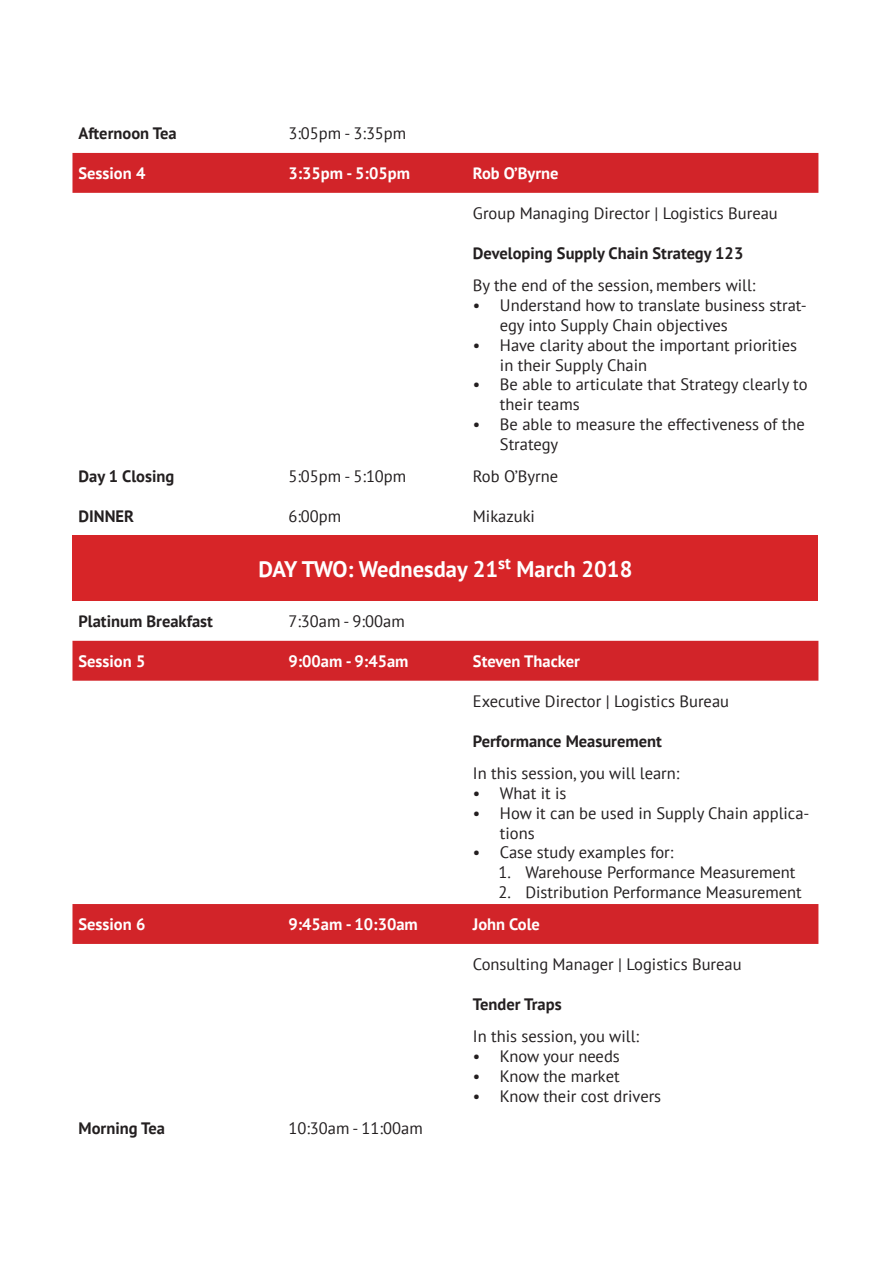
<style>
.page{position:relative;width:893px;height:1263px;background:#fff}
.page>*{position:absolute;margin:0;border:0;box-sizing:border-box;transform-origin:0 0}
.t1{font:700 22.5px "PT Sans";color:#fff}
.t2{font:16.5px/19.8px "PT Sans";color:#231f20}
.t3{font:700 16.5px "PT Sans";color:#231f20}
.t4{font:700 16.5px "PT Sans";color:#fff}
</style>
<div class="page">
<div style="left:72px;top:153px;width:746px;height:40px;background:#d22429"></div>
<div style="left:72px;top:536px;width:746px;height:65px;background:#d72528"></div>
<div style="left:72px;top:641px;width:746px;height:40px;background:#d22429"></div>
<div style="left:72px;top:904px;width:746px;height:40px;background:#d22429"></div>
<p class="t3" style="left:78px;top:123px;width:100px">Afternoon Tea</p>
<p class="t2" style="left:288px;top:123px;width:119px">3:05pm - 3:35pm</p>
<p class="t4" style="left:78px;top:163px;width:68px">Session 4</p>
<p class="t4" style="left:288px;top:163px;width:123px">3:35pm - 5:05pm</p>
<p class="t4" style="left:473px;top:163px;width:87px">Rob O’Byrne</p>
<p class="t2" style="left:473px;top:203px;width:306px">Group Managing Director | Logistics Bureau</p>
<p class="t3" style="left:473px;top:242px;width:272px">Developing Supply Chain Strategy 123</p>
<p class="t2" style="left:473px;top:275px;width:284px">By the end of the session, members will:</p>
<p class="t2" style="left:500px;top:295px;width:308px;text-indent:-27px">• Understand how to translate business strat&shy;egy into Supply Chain objectives</p>
<p class="t2" style="left:500px;top:335px;width:299px;text-indent:-27px">• Have clarity about the important priorities in their Supply Chain</p>
<p class="t2" style="left:500px;top:374px;width:309px;text-indent:-27px">• Be able to articulate that Strategy clearly to their teams</p>
<p class="t2" style="left:500px;top:414px;width:306px;text-indent:-27px">• Be able to measure the effectiveness of the<br>Strategy</p>
<p class="t3" style="left:78px;top:465px;width:97px">Day 1 Closing</p>
<p class="t2" style="left:288px;top:466px;width:119px">5:05pm - 5:10pm</p>
<p class="t2" style="left:473px;top:466px;width:87px">Rob O’Byrne</p>
<p class="t3" style="left:78px;top:505px;width:57px">DINNER</p>
<p class="t2" style="left:288px;top:506px;width:54px">6:00pm</p>
<p class="t2" style="left:473px;top:506px;width:64px">Mikazuki</p>
<p class="t1" style="left:259px;top:554px;width:375px">DAY TWO: Wednesday 21<sup>st</sup> March 2018</p>
<p class="t3" style="left:78px;top:610px;width:136px">Platinum Breakfast</p>
<p class="t2" style="left:288px;top:611px;width:118px">7:30am - 9:00am</p>
<p class="t4" style="left:78px;top:650px;width:68px">Session 5</p>
<p class="t4" style="left:288px;top:650px;width:122px">9:00am - 9:45am</p>
<p class="t4" style="left:473px;top:650px;width:109px">Steven Thacker</p>
<p class="t2" style="left:473px;top:691px;width:258px">Executive Director | Logistics Bureau</p>
<p class="t3" style="left:473px;top:730px;width:190px">Performance Measurement</p>
<p class="t2" style="left:473px;top:763px;width:208px">In this session, you will learn:</p>
<p class="t2" style="left:473px;top:783px;width:95px">• What it is</p>
<p class="t2" style="left:500px;top:803px;width:311px;text-indent:-27px">• How it can be used in Supply Chain applica&shy;tions</p>
<p class="t2" style="left:473px;top:842px;width:202px">• Case study examples for:</p>
<p class="t2" style="left:498px;top:862px;width:299px">1. Warehouse Performance Measurement</p>
<p class="t2" style="left:498px;top:882px;width:305px">2. Distribution Performance Measurement</p>
<p class="t4" style="left:78px;top:914px;width:68px">Session 6</p>
<p class="t4" style="left:288px;top:914px;width:131px">9:45am - 10:30am</p>
<p class="t4" style="left:473px;top:914px;width:69px">John Cole</p>
<p class="t2" style="left:473px;top:954px;width:270px">Consulting Manager | Logistics Bureau</p>
<p class="t3" style="left:473px;top:993px;width:90px">Tender Traps</p>
<p class="t2" style="left:473px;top:1026px;width:168px">In this session, you will:</p>
<p class="t2" style="left:473px;top:1046px;width:148px">• Know your needs</p>
<p class="t2" style="left:473px;top:1066px;width:148px">• Know the market</p>
<p class="t2" style="left:473px;top:1086px;width:190px">• Know their cost drivers</p>
<p class="t3" style="left:78px;top:1117px;width:88px">Morning Tea</p>
<p class="t2" style="left:288px;top:1118px;width:136px">10:30am - 11:00am</p>
</div>
